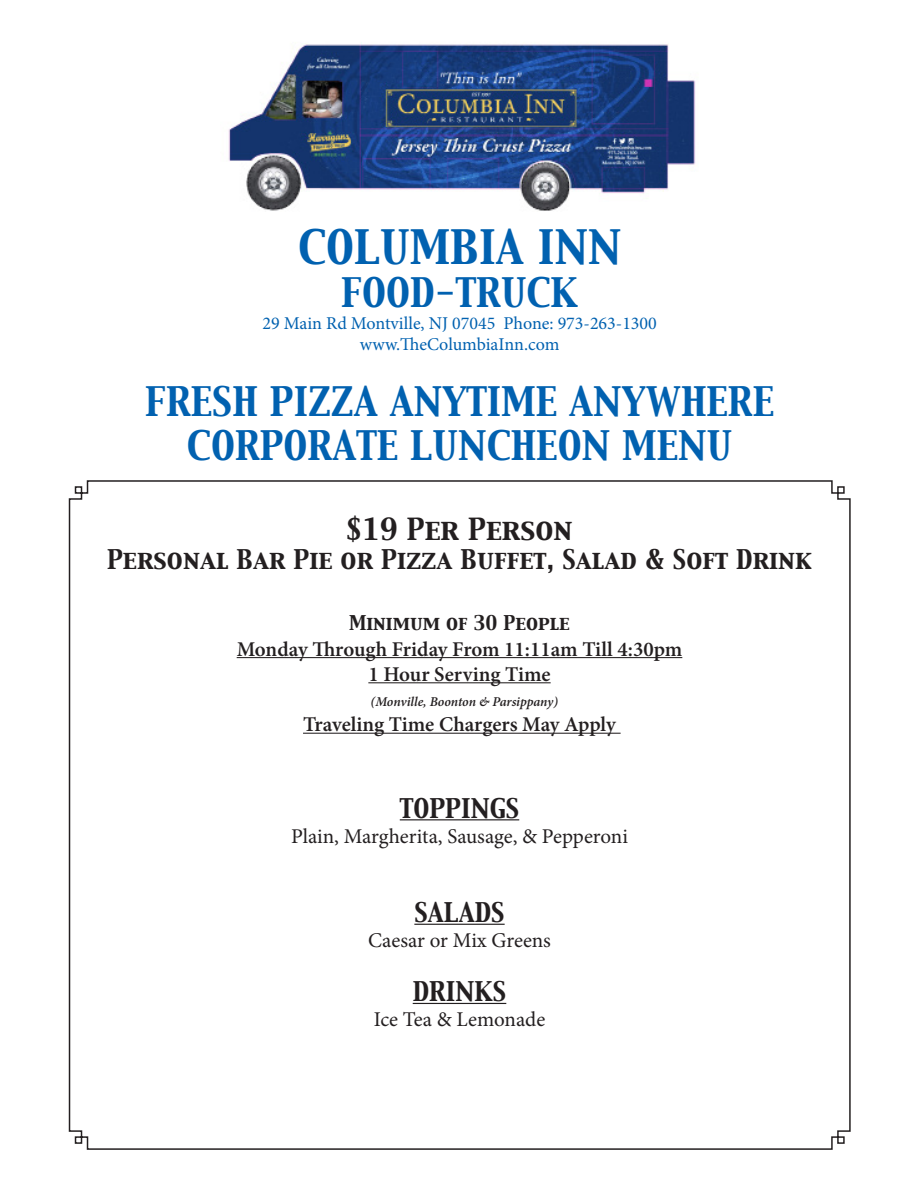
<style>
.page{position:relative;width:918px;height:1188px;background:#fff}
.page>*{position:absolute;margin:0;border:0;box-sizing:border-box;transform-origin:0 0}
.t1{font:42px "Capitals";color:#0161b0}
.t2{font:36px "Capitals";color:#0161b0}
.t3{font:27px "Capitals";color:#231f20}
.t4{font:24px "Capitals";color:#231f20}
.t5{font:600 21px "Minion Pro";letter-spacing:-.005em;color:#231f20}
.t6{font:21px "Minion Pro";letter-spacing:-.005em;color:#231f20}
.t7{font:18px "Minion Pro";color:#0161b0}
.t8{font:18px "Capitals";color:#231f20}
.t9{font:italic 600 13.5px "Minion Pro";letter-spacing:-.005em;color:#231f20}
</style>
<div class="page">
<img style="left:228px;top:42px;width:468px;height:169px">
<svg style="left:68px;top:480px;width:783px;height:670px"></svg>
<p class="t1" style="left:298px;top:219px;width:325px">COLUMBIA INN</p>
<p class="t2" style="left:341px;top:268px;width:239px">FOOD-TRUCK</p>
<p class="t7" style="left:263px;top:311px;width:396px">29 Main Rd Montville, NJ 07045 Phone: 973-263-1300</p>
<p class="t7" style="left:360px;top:333px;width:201px">www.TheColumbiaInn.com</p>
<p class="t2" style="left:145px;top:377px;width:630px">FRESH PIZZA ANYTIME ANYWHERE</p>
<p class="t2" style="left:187px;top:421px;width:547px">CORPORATE LUNCHEON MENU</p>
<p class="t3" style="left:346px;top:511px;width:228px">$19 Per Person</p>
<p class="t4" style="left:107px;top:543px;width:706px">Personal Bar Pie or Pizza Buffet, Salad &amp; Soft Drink</p>
<p class="t8" style="left:349px;top:611px;width:222px">Minimum of 30 People</p>
<p class="t5" style="left:237px;top:634px;width:447px">Monday Through Friday From 11:11am Till 4:30pm</p>
<p class="t5" style="left:368px;top:659px;width:184px">1 Hour Serving Time</p>
<p class="t9" style="left:371px;top:692px;width:189px">(Monville, Boonton &amp; Parsippany)</p>
<p class="t5" style="left:303px;top:710px;width:314px">Traveling Time Chargers May Apply</p>
<p class="t4" style="left:400px;top:792px;width:121px">TOPPINGS</p>
<p class="t6" style="left:291px;top:822px;width:339px">Plain, Margherita, Sausage, &amp; Pepperoni</p>
<p class="t4" style="left:414px;top:896px;width:92px">SALADS</p>
<p class="t6" style="left:368px;top:926px;width:184px">Caesar or Mix Greens</p>
<p class="t4" style="left:413px;top:975px;width:95px">DRINKS</p>
<p class="t6" style="left:374px;top:1006px;width:173px">Ice Tea &amp; Lemonade</p>
</div>
